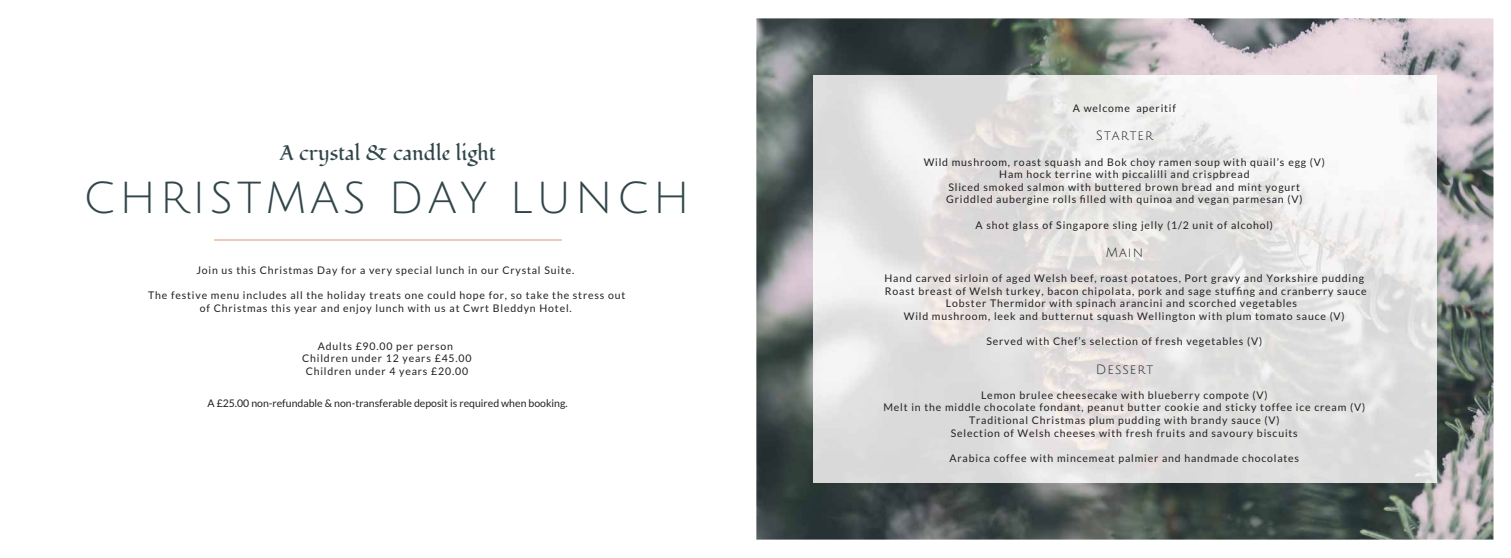
<style>
.page{position:relative;width:1511px;height:558px;background:#fff}
.page>*{position:absolute;margin:0;border:0;box-sizing:border-box;transform-origin:0 0}
.t1{font:43.75px "Julius Sans One";letter-spacing:.08em;color:#31464a}
.t2{font:21px "Fondamento";color:#31464a}
.t3{font:13.12px "Julius Sans One";letter-spacing:.08em;color:#231f20}
.t4{font:10.5px/12.6px "Lato";letter-spacing:.08em;color:#231f20;text-align:center}
.t5{font:10.5px "Lato";color:#231f20}
</style>
<div class="page">
<hr style="left:214px;top:239px;width:347px;height:2px;background:#edcbb8">
<img style="left:756px;top:18px;width:737px;height:521px">
<img style="left:813px;top:75px;width:623px;height:407px">
<h2 class="t2" style="left:280px;top:145px;width:217px">A crystal &amp; candle light</h2>
<h1 class="t1" style="left:83px;top:172px;width:608px">CHRISTMAS DAY LUNCH</h1>
<p class="t4" style="left:196px;top:265px;width:379px">Join us this Christmas Day for a very special lunch in our Crystal Suite.</p>
<p class="t4" style="left:148px;top:290px;width:478px">The festive menu includes all the holiday treats one could hope for, so take the stress out of Christmas this year and enjoy lunch with us at Cwrt Bleddyn Hotel.</p>
<p class="t4" style="left:302px;top:340px;width:171px">Adults £90.00 per person<br>Children under 12 years £45.00<br>Children under 4 years £20.00</p>
<p class="t5" style="left:207px;top:399px;width:362px">A £25.00 non-refundable &amp; non-transferable deposit is required when booking.</p>
<p class="t4" style="left:1072px;top:103px;width:105px">A welcome aperitif</p>
<p class="t3" style="left:1095px;top:128px;width:59px">Starter</p>
<p class="t4" style="left:923px;top:156px;width:403px">Wild mushroom, roast squash and Bok choy ramen soup with quail’s egg (V)<br>Ham hock terrine with piccalilli and crispbread<br>Sliced smoked salmon with buttered brown bread and mint yogurt<br>Griddled aubergine rolls filled with quinoa and vegan parmesan (V)</p>
<p class="t4" style="left:975px;top:219px;width:299px">A shot glass of Singapore sling jelly (1/2 unit of alcohol)</p>
<p class="t3" style="left:1105px;top:245px;width:39px">Main</p>
<p class="t4" style="left:884px;top:273px;width:481px">Hand carved sirloin of aged Welsh beef, roast potatoes, Port gravy and Yorkshire pudding</p>
<p class="t4" style="left:884px;top:285px;width:483px">Roast breast of Welsh turkey, bacon chipolata, pork and sage stuffing and cranberry sauce</p>
<p class="t4" style="left:945px;top:298px;width:352px">Lobster Thermidor with spinach arancini and scorched vegetables</p>
<p class="t4" style="left:903px;top:311px;width:442px">Wild mushroom, leek and butternut squash Wellington with plum tomato sauce (V)</p>
<p class="t4" style="left:986px;top:336px;width:277px">Served with Chef’s selection of fresh vegetables (V)</p>
<p class="t3" style="left:1095px;top:361px;width:59px">Dessert</p>
<p class="t4" style="left:883px;top:389px;width:483px">Lemon brulee cheesecake with blueberry compote (V)<br>Melt in the middle chocolate fondant, peanut butter cookie and sticky toffee ice cream (V)<br>Traditional Christmas plum pudding with brandy sauce (V)<br>Selection of Welsh cheeses with fresh fruits and savoury biscuits</p>
<p class="t4" style="left:949px;top:452px;width:351px">Arabica coffee with mincemeat palmier and handmade chocolates</p>
</div>
